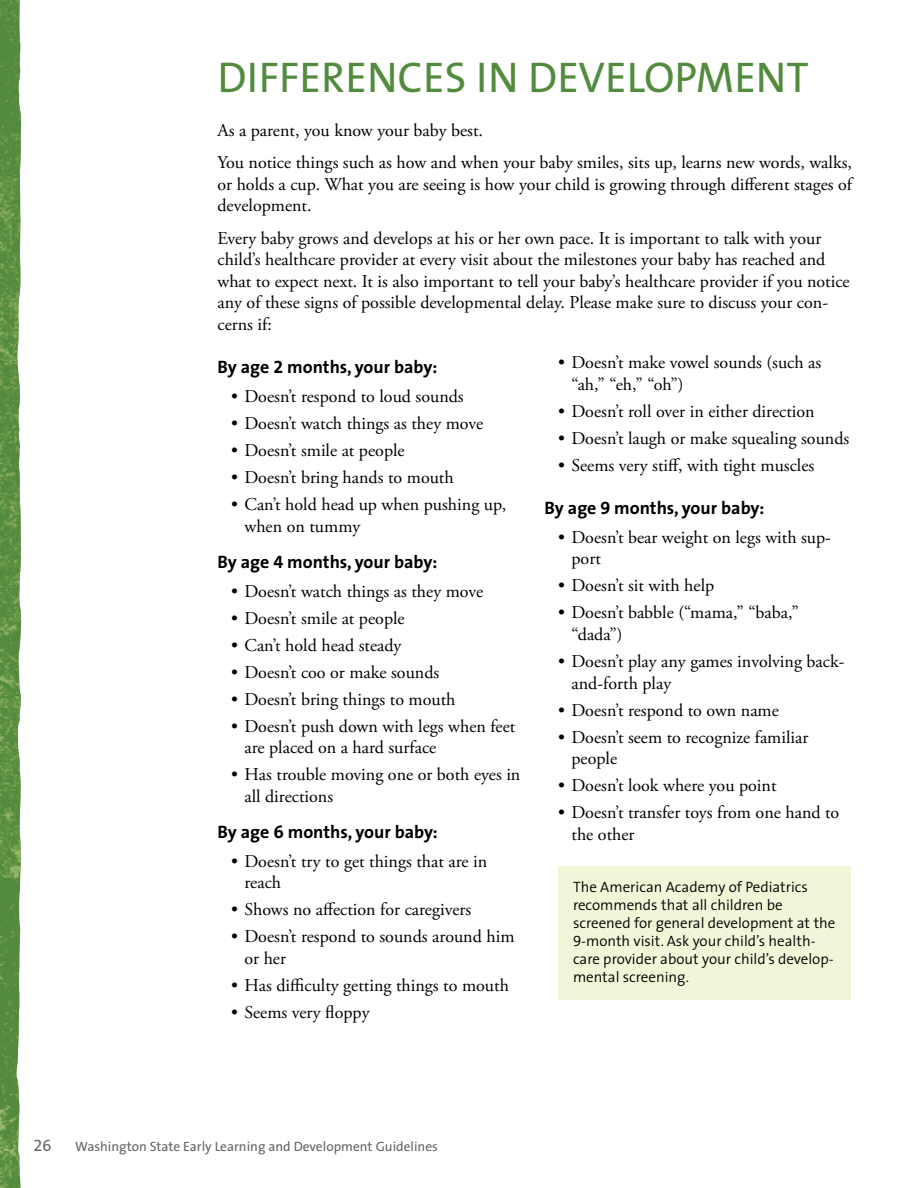
<style>
.page{position:relative;width:918px;height:1188px;background:#fff}
.page>*{position:absolute;margin:0;border:0;box-sizing:border-box;transform-origin:0 0}
.t1{font:43.2px "The Sans";color:#528b3e}
.t2{font:18px/21.6px "Adobe Garamond Pro";color:#000}
.t3{font:700 18px "The Sans";color:#000}
.t4{font:16.5px "The Sans Expert";color:#636466}
.t5{font:300 15px/18px "The Sans";color:#000}
.t6{font:13.5px "The Sans";color:#636466}
.s1{font-family:"The Sans Bold Expert";font-weight:400}
.s2{font-family:"The Sans Semi Light Expert";font-weight:400}
</style>
<div class="page">
<img style="left:0;top:0;width:21px;height:1188px">
<div style="left:558px;top:866px;width:292px;height:134px;background:#f2f6d8"></div>
<h1 class="t1" style="left:218px;top:42px;width:48px">Diffe</h1>
<h1 class="t1" style="left:321px;top:42px;width:100px">rences</h1>
<h1 class="t1" style="left:476px;top:42px;width:152px">in Develop</h1>
<h1 class="t1" style="left:696px;top:42px;width:108px">ment</h1>
<p class="t2" style="left:218px;top:114px;width:636px;line-height:32.4px">As a parent, you know your baby best.<br>You notice things such as how and when your baby smiles, sits up, learns new words, walks,</p>
<p class="t2" style="left:218px;top:174px;width:636px">or holds a cup. What you are seeing is how your child is growing through different stages of development.</p>
<p class="t2" style="left:218px;top:228px;width:634px">Every baby grows and develops at his or her own pace. It is important to talk with your child’s healthcare provider at every visit about the milestones your baby has reached and what to expect next. It is also important to tell your baby’s healthcare provider if you notice any of these signs of possible developmental delay. Please make sure to discuss your con&shy;cerns if:</p>
<p class="t3" style="left:218px;top:352px;width:221px">By age <span class="s1">2</span> months, your baby:</p>
<p class="t2" style="left:231px;top:386px;width:234px">• Doesn’t respond to loud sounds</p>
<p class="t2" style="left:231px;top:413px;width:254px">• Doesn’t watch things as they move</p>
<p class="t2" style="left:231px;top:440px;width:175px">• Doesn’t smile at people</p>
<p class="t2" style="left:231px;top:467px;width:224px">• Doesn’t bring hands to mouth</p>
<p class="t2" style="left:244px;top:494px;width:263px;text-indent:-14px">• Can’t hold head up when pushing up, when on tummy</p>
<p class="t3" style="left:218px;top:546px;width:221px">By age <span class="s1">4</span> months, your baby:</p>
<p class="t2" style="left:231px;top:581px;width:254px">• Doesn’t watch things as they move</p>
<p class="t2" style="left:231px;top:608px;width:175px">• Doesn’t smile at people</p>
<p class="t2" style="left:231px;top:635px;width:172px">• Can’t hold head steady</p>
<p class="t2" style="left:231px;top:662px;width:210px">• Doesn’t coo or make sounds</p>
<p class="t2" style="left:231px;top:689px;width:226px">• Doesn’t bring things to mouth</p>
<p class="t2" style="left:244px;top:716px;width:272px;text-indent:-14px">• Doesn’t push down with legs when feet are placed on a hard surface</p>
<p class="t2" style="left:244px;top:764px;width:277px;text-indent:-14px">• Has trouble moving one or both eyes in all directions</p>
<p class="t3" style="left:218px;top:816px;width:222px">By age 6 months, your baby:</p>
<p class="t2" style="left:244px;top:851px;width:244px;text-indent:-14px">• Doesn’t try to get things that are in reach</p>
<p class="t2" style="left:231px;top:899px;width:242px">• Shows no affection for caregivers</p>
<p class="t2" style="left:244px;top:926px;width:271px;text-indent:-14px">• Doesn’t respond to sounds around him or her</p>
<p class="t2" style="left:231px;top:975px;width:279px">• Has difficulty getting things to mouth</p>
<p class="t2" style="left:231px;top:1002px;width:140px">• Seems very floppy</p>
<p class="t2" style="left:572px;top:353px;width:251px;text-indent:-14px">• Doesn’t make vowel sounds (such as “ah,” “eh,” “oh”)</p>
<p class="t2" style="left:558px;top:401px;width:258px">• Doesn’t roll over in either direction</p>
<p class="t2" style="left:558px;top:428px;width:293px">• Doesn’t laugh or make squealing sounds</p>
<p class="t2" style="left:558px;top:455px;width:258px">• Seems very stiff, with tight muscles</p>
<p class="t3" style="left:545px;top:492px;width:221px">By age <span class="s1">9</span> months, your baby:</p>
<p class="t2" style="left:572px;top:527px;width:261px;text-indent:-14px">• Doesn’t bear weight on legs with sup&shy;port</p>
<p class="t2" style="left:558px;top:575px;width:158px">• Doesn’t sit with help</p>
<p class="t2" style="left:572px;top:602px;width:229px;text-indent:-14px">• Doesn’t babble (“mama,” “baba,” “dada”)</p>
<p class="t2" style="left:572px;top:651px;width:274px;text-indent:-14px">• Doesn’t play any games involving back&shy;and-forth play</p>
<p class="t2" style="left:558px;top:700px;width:222px">• Doesn’t respond to own name</p>
<p class="t2" style="left:572px;top:727px;width:238px;text-indent:-14px">• Doesn’t seem to recognize familiar people</p>
<p class="t2" style="left:558px;top:775px;width:220px">• Doesn’t look where you point</p>
<p class="t2" style="left:572px;top:802px;width:269px;text-indent:-14px">• Doesn’t transfer toys from one hand to the other</p>
<p class="t5" style="left:573px;top:878px;width:264px">The American Academy of Pediatrics recommends that all children be screened for general development at the <span class="s2">9</span>-month visit. Ask your child’s health&shy;care provider about your child’s develop&shy;mental screening.</p>
<p class="t4" style="left:33px;top:1132px;width:20px">26</p>
<p class="t6" style="left:75px;top:1135px;width:364px">Washington State Early Learning and Development Guidelines</p>
</div>
